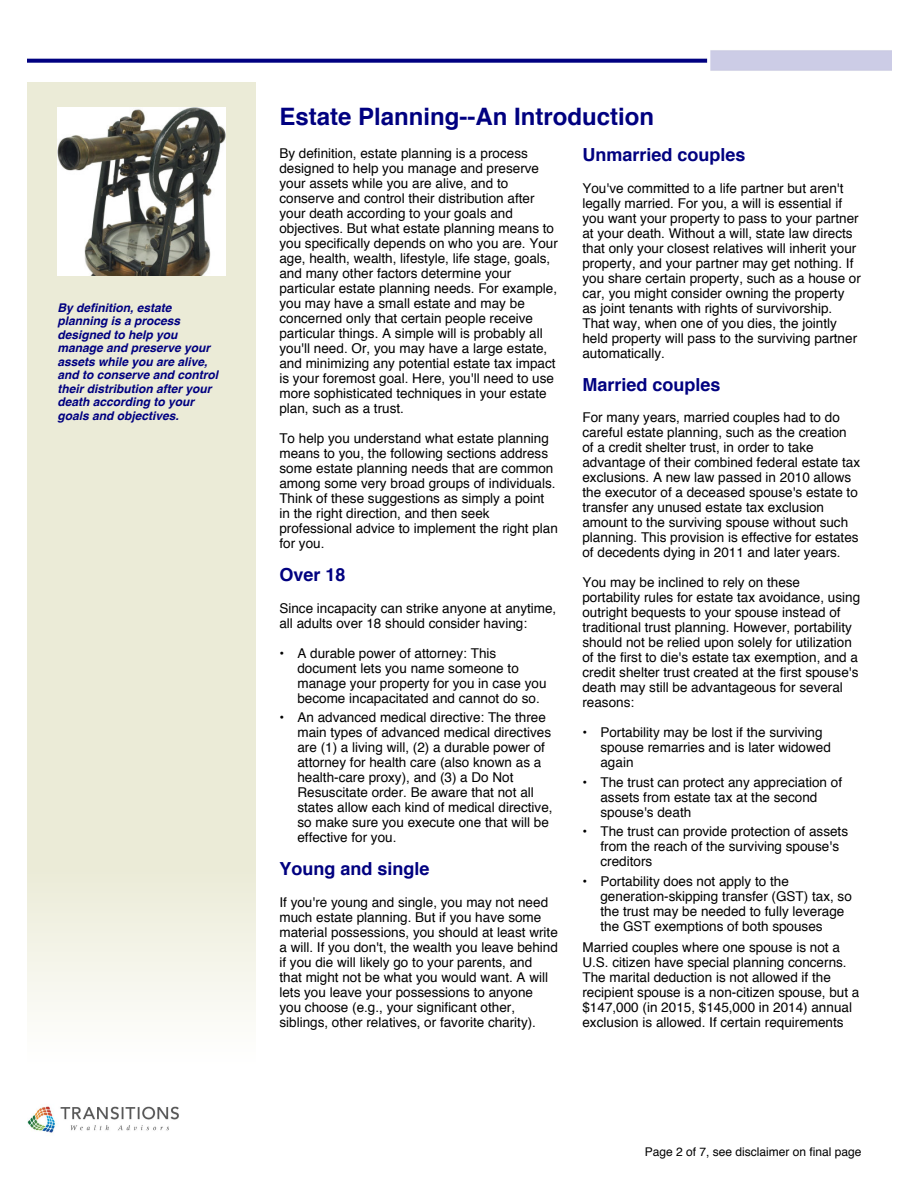
<style>
.page{position:relative;width:919px;height:1188px;background:#fff}
.page>*{position:absolute;margin:0;border:0;box-sizing:border-box;transform-origin:0 0}
.t1{font:700 24px "Helvetica";color:#000080}
.t2{font:700 18px "Helvetica";color:#000080}
.t3{font:13.5px/15px "Helvetica";color:#000}
.t4{font:italic 700 12px/13.5px "Helvetica";color:#000080}
.t5{font:12px "Helvetica";color:#000}
</style>
<div class="page">
<img style="left:27px;top:50px;width:864px;height:21px">
<div style="left:27px;top:82px;width:228px;height:786px;background:#ebebd7"></div>
<div style="left:27px;top:868px;width:228px;height:197px;background:linear-gradient(to bottom,#ebebd7,#fffffe)"></div>
<img style="left:27px;top:1106px;width:152px;height:27px">
<img style="left:57px;top:108px;width:168px;height:168px">
<p class="t4" style="left:57px;top:301px;width:162px">By definition, estate planning is a process designed to help you manage and preserve your assets while you are alive, and to conserve and control their distribution after your death according to your goals and objectives.</p>
<h1 class="t1" style="left:279px;top:107px;width:376px">Estate Planning--An Introduction</h1>
<p class="t3" style="left:279px;top:147px;width:280px">By definition, estate planning is a process designed to help you manage and preserve your assets while you are alive, and to conserve and control their distribution after your death according to your goals and objectives. But what estate planning means to you specifically depends on who you are. Your age, health, wealth, lifestyle, life stage, goals, and many other factors determine your particular estate planning needs. For example, you may have a small estate and may be concerned only that certain people receive particular things. A simple will is probably all you'll need. Or, you may have a large estate, and minimizing any potential estate tax impact is your foremost goal. Here, you'll need to use more sophisticated techniques in your estate plan, such as a trust.</p>
<p class="t3" style="left:279px;top:432px;width:280px">To help you understand what estate planning means to you, the following sections address some estate planning needs that are common among some very broad groups of individuals.<br>Think of these suggestions as simply a point in the right direction, and then seek professional advice to implement the right plan for you.</p>
<h2 class="t2" style="left:279px;top:568px;width:68px">Over 18</h2>
<p class="t3" style="left:279px;top:601px;width:278px">Since incapacity can strike anyone at anytime, all adults over 18 should consider having:</p>
<p class="t3" style="left:297px;top:646px;width:251px;text-indent:-18px">• A durable power of attorney: This document lets you name someone to manage your property for you in case you become incapacitated and cannot do so.</p>
<p class="t3" style="left:297px;top:711px;width:257px;text-indent:-18px">• An advanced medical directive: The three main types of advanced medical directives are (1) a living will, (2) a durable power of attorney for health care (also known as a health-care proxy), and (3) a Do Not Resuscitate order. Be aware that not all states allow each kind of medical directive, so make sure you execute one that will be effective for you.</p>
<h2 class="t2" style="left:279px;top:862px;width:151px">Young and single</h2>
<p class="t3" style="left:279px;top:895px;width:280px">If you're young and single, you may not need much estate planning. But if you have some material possessions, you should at least write a will. If you don't, the wealth you leave behind if you die will likely go to your parents, and that might not be what you would want. A will lets you leave your possessions to anyone you choose (e.g., your significant other, siblings, other relatives, or favorite charity).</p>
<h2 class="t2" style="left:582px;top:148px;width:165px">Unmarried couples</h2>
<p class="t3" style="left:582px;top:181px;width:280px">You've committed to a life partner but aren't legally married. For you, a will is essential if you want your property to pass to your partner at your death. Without a will, state law directs that only your closest relatives will inherit your property, and your partner may get nothing. If you share certain property, such as a house or car, you might consider owning the property as joint tenants with rights of survivorship.<br>That way, when one of you dies, the jointly held property will pass to the surviving partner automatically.</p>
<h2 class="t2" style="left:582px;top:377px;width:140px">Married couples</h2>
<p class="t3" style="left:582px;top:411px;width:279px">For many years, married couples had to do careful estate planning, such as the creation of a credit shelter trust, in order to take advantage of their combined federal estate tax exclusions. A new law passed in 2010 allows the executor of a deceased spouse's estate to transfer any unused estate tax exclusion amount to the surviving spouse without such planning. This provision is effective for estates of decedents dying in 2011 and later years.</p>
<p class="t3" style="left:582px;top:576px;width:279px">You may be inclined to rely on these portability rules for estate tax avoidance, using outright bequests to your spouse instead of traditional trust planning. However, portability should not be relied upon solely for utilization of the first to die's estate tax exemption, and a credit shelter trust created at the first spouse's death may still be advantageous for several reasons:</p>
<p class="t3" style="left:600px;top:726px;width:232px;text-indent:-18px">• Portability may be lost if the surviving spouse remarries and is later widowed again</p>
<p class="t3" style="left:600px;top:775px;width:243px;text-indent:-18px">• The trust can protect any appreciation of assets from estate tax at the second spouse's death</p>
<p class="t3" style="left:600px;top:825px;width:249px;text-indent:-18px">• The trust can provide protection of assets from the reach of the surviving spouse's creditors</p>
<p class="t3" style="left:600px;top:874px;width:253px;text-indent:-18px">• Portability does not apply to the generation-skipping transfer (GST) tax, so the trust may be needed to fully leverage the GST exemptions of both spouses</p>
<p class="t3" style="left:582px;top:940px;width:278px">Married couples where one spouse is not a U.S. citizen have special planning concerns.<br>The marital deduction is not allowed if the recipient spouse is a non-citizen spouse, but a $147,000 (in 2015, $145,000 in 2014) annual exclusion is allowed. If certain requirements</p>
<p class="t5" style="left:645px;top:1147px;width:218px">Page 2 of 7, see disclaimer on final page</p>
</div>
